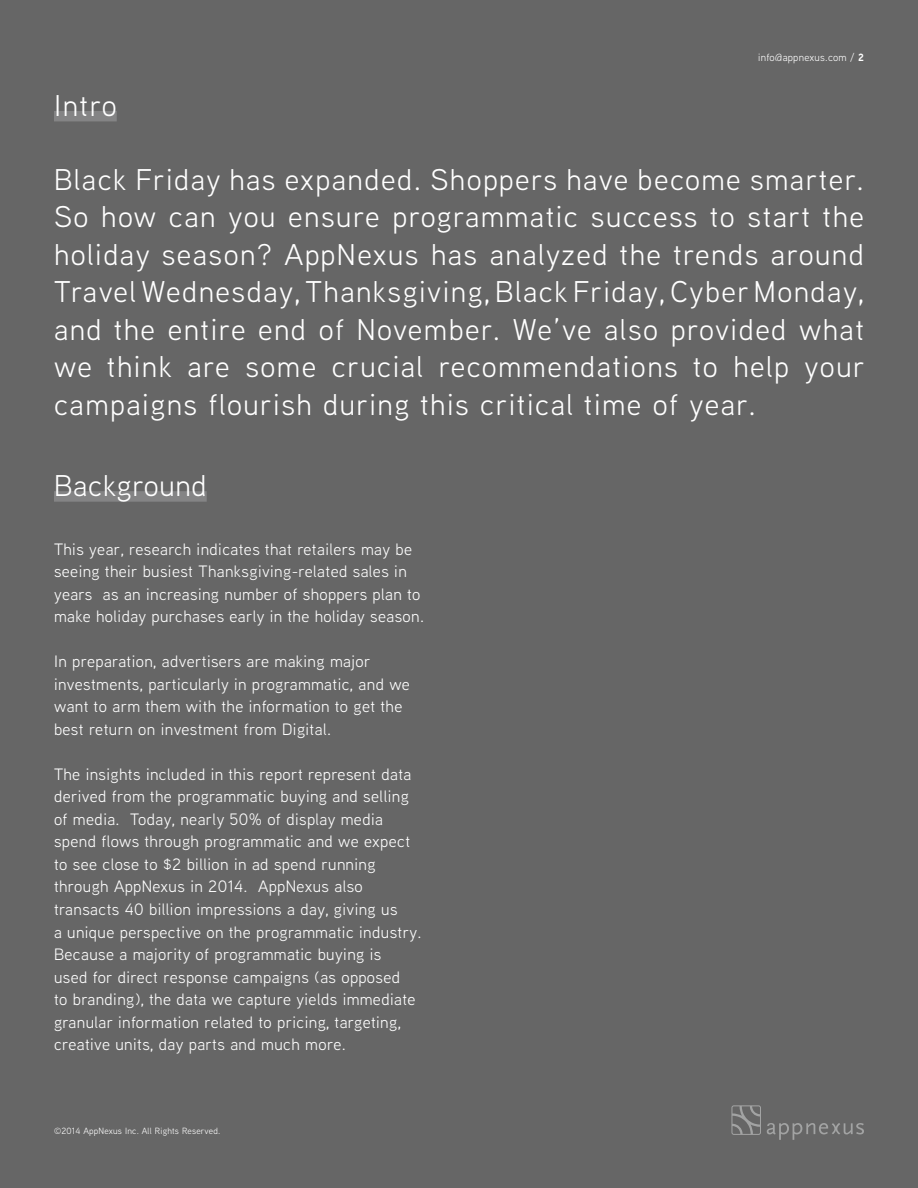
<style>
.page{position:relative;width:918px;height:1188px;background:#666}
.page>*{position:absolute;margin:0;border:0;box-sizing:border-box;transform-origin:0 0}
.t1{font:30px/37.5px "Aaux Next";letter-spacing:.05em;color:#fff;text-align:justify}
.t2{font:16.5px/22.5px "Aaux Next";letter-spacing:.025em;color:#fff}
.t3{font:10.5px "Aaux Next";letter-spacing:.025em;color:#fff}
.t4{font:9px "Aaux Next";letter-spacing:.025em;color:#fff}
.s1{font-weight:700}
</style>
<div class="page">
<div style="left:54px;top:111px;width:63px;height:10px;background:#848485"></div>
<svg style="left:731px;top:1105px;width:30px;height:30px"></svg>
<svg style="left:767px;top:1123px;width:97px;height:17px;background:#747575"></svg>
<div style="left:54px;top:491px;width:153px;height:11px;background:#848485"></div>
<h1 class="t1" style="left:54px;top:86px;width:64px">I ntro</h1>
<p class="t3" style="left:758px;top:51px;width:107px">info@appnexus.com / <span class="s1">2</span></p>
<p class="t1" style="left:54px;top:159px;width:812px">Black Friday has expanded. Shoppers have become smarter.<br>So how can you ensure programmatic success to start the holiday season? AppNexus has analyzed the trends around Travel Wednesday, Thanksgiving, Black Friday, Cyber Monday, and the entire end of November. We’ve also provided what we think are some crucial recommendations to help your campaigns flourish during this critical time of year.</p>
<h1 class="t1" style="left:54px;top:466px;width:154px">Background</h1>
<p class="t2" style="left:54px;top:537px;width:372px">This year, research indicates that retailers may be seeing their busiest Thanksgiving-related sales in years as an increasing number of shoppers plan to make holiday purchases early in the holiday season.</p>
<p class="t2" style="left:54px;top:650px;width:357px">I n preparation, advertisers are making major investments, particularly in programmatic, and we want to arm them with the information to get the best return on investment from Digital.</p>
<p class="t2" style="left:54px;top:762px;width:369px">The insights included in this report represent data derived from the programmatic buying and selling of media. Today, nearly 50% of display media spend flows through programmatic and we expect to see close to $2 billion in ad spend running through AppNexus in 2014. AppNexus also transacts 40 billion impressions a day, giving us<br>a unique perspective on the programmatic industry.<br>Because a majority of programmatic buying is<br>used for direct response campaigns (as opposed<br>to branding), the data we capture yields immediate granular information related to pricing, targeting, creative units, day parts and much more.</p>
<p class="t4" style="left:54px;top:1125px;width:168px">©2014 AppNexus I nc. All Rights Reserved.</p>
</div>
